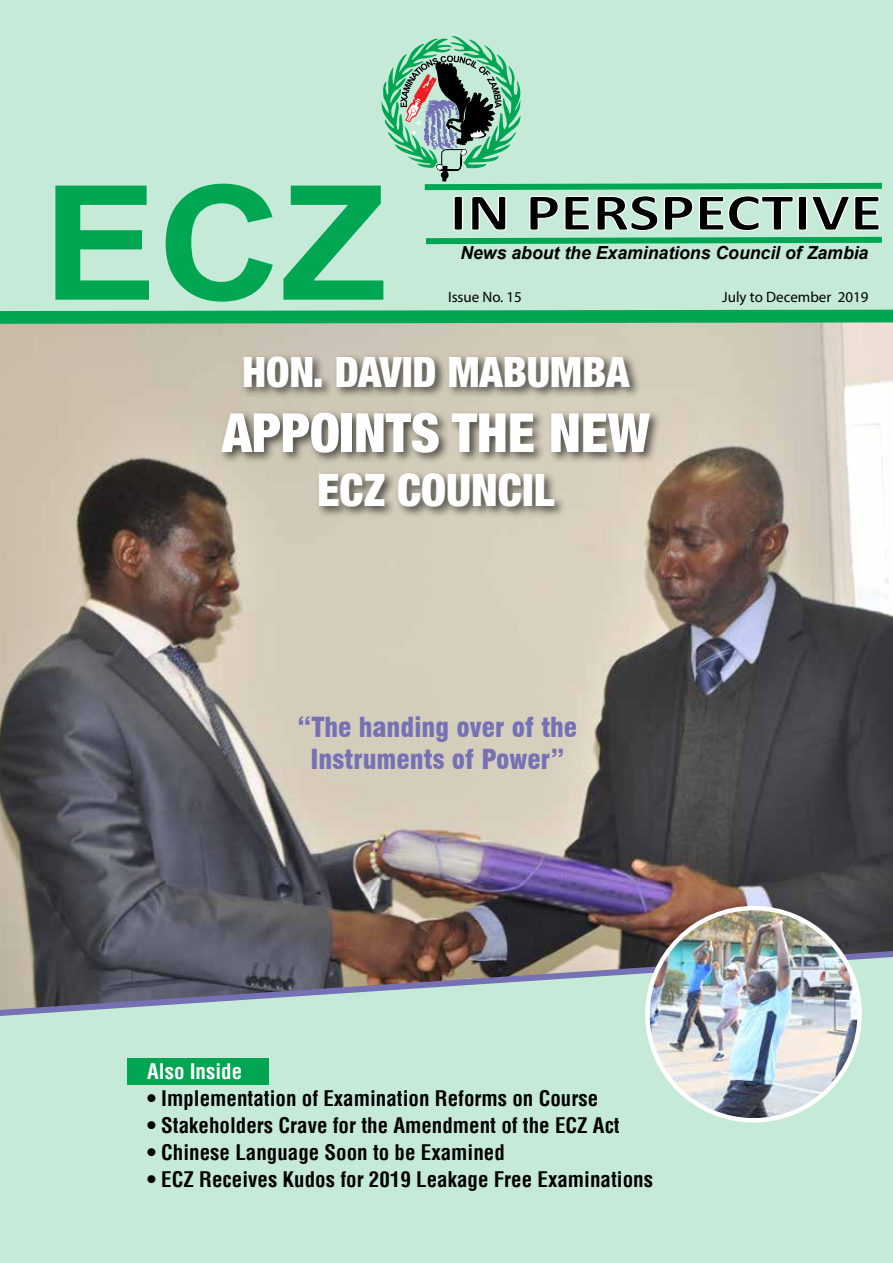
<style>
.page{position:relative;width:893px;height:1263px;background:#fff}
.page>*{position:absolute;margin:0;border:0;box-sizing:border-box;transform-origin:0 0}
.t1{font:700 159.3px "Arial";color:#00a651;scale:1.08 1}
.t2{font:900 condensed 54px "Helvetica Neue LT Std";color:#fff}
.t3{font:700 53.1px "Calibri";color:#000;scale:1.24 1}
.t4{font:900 condensed 45px "Helvetica Neue LT Std";color:#fff}
.t5{font:900 condensed 42px "Helvetica Neue LT Std";color:#fff}
.t6{font:900 condensed 27px/32.4px "Swiss 721 BT";color:#7670b4;text-align:center}
.t7{font:700 condensed 21px "Helvetica";color:#000}
.t8{font:700 condensed 21px "Helvetica";color:#fff}
.t9{font:italic 700 18px "Arial";color:#000}
.t10{font:15px "Myriad Pro";color:#000}
</style>
<div class="page">
<div style="left:0;top:930px;width:893px;height:333px;background:#c5ead7"></div>
<img style="left:0;top:330px;width:893px;height:614px">
<div style="left:0;top:0;width:893px;height:315px;background:#c5ead7"></div>
<svg style="left:0;top:309px;width:893px;height:21px;background:#50b47a"></svg>
<svg style="left:381px;top:36px;width:501px;height:209px"></svg>
<div style="left:128px;top:1058px;width:141px;height:26px;background:#00a651"></div>
<div style="left:218px;top:353px;width:444px;height:166px;background:#000;opacity:.64"></div>
<svg style="left:0;top:944px;width:893px;height:72px"></svg>
<img style="left:647px;top:908px;width:213px;height:212px;border-radius:106px">
<h1 class="t1" style="left:43px;top:131px;width:320px">ECZ</h1>
<h3 class="t3" style="left:450px;top:175px;width:350px">IN PERSPECTIVE</h3>
<p class="t9" style="left:460px;top:241px;width:409px">News about the Examinations Council of Zambia</p>
<p class="t10" style="left:448px;top:287px;width:75px">Issue No. 15</p>
<p class="t10" style="left:722px;top:287px;width:148px">July to December 2019</p>
<h3 class="t5" style="left:242px;top:346px;width:389px">HON. DAVID MABUMBA</h3>
<h2 class="t2" style="left:222px;top:399px;width:429px">APPOINTS THE NEW</h2>
<h3 class="t4" style="left:317px;top:462px;width:239px">ECZ COUNCIL</h3>
<p class="t6" style="left:298px;top:710px;width:281px">“The handing over of the<br>Instruments of Power”</p>
<p class="t8" style="left:147px;top:1058px;width:97px">Also Inside</p>
<p class="t7" style="left:147px;top:1085px;width:453px">• Implementation of Examination Reforms on Course</p>
<p class="t7" style="left:147px;top:1112px;width:474px">• Stakeholders Crave for the Amendment of the ECZ Act</p>
<p class="t7" style="left:147px;top:1139px;width:359px">• Chinese Language Soon to be Examined</p>
<p class="t7" style="left:147px;top:1166px;width:507px">• ECZ Receives Kudos for 2019 Leakage Free Examinations</p>
</div>
